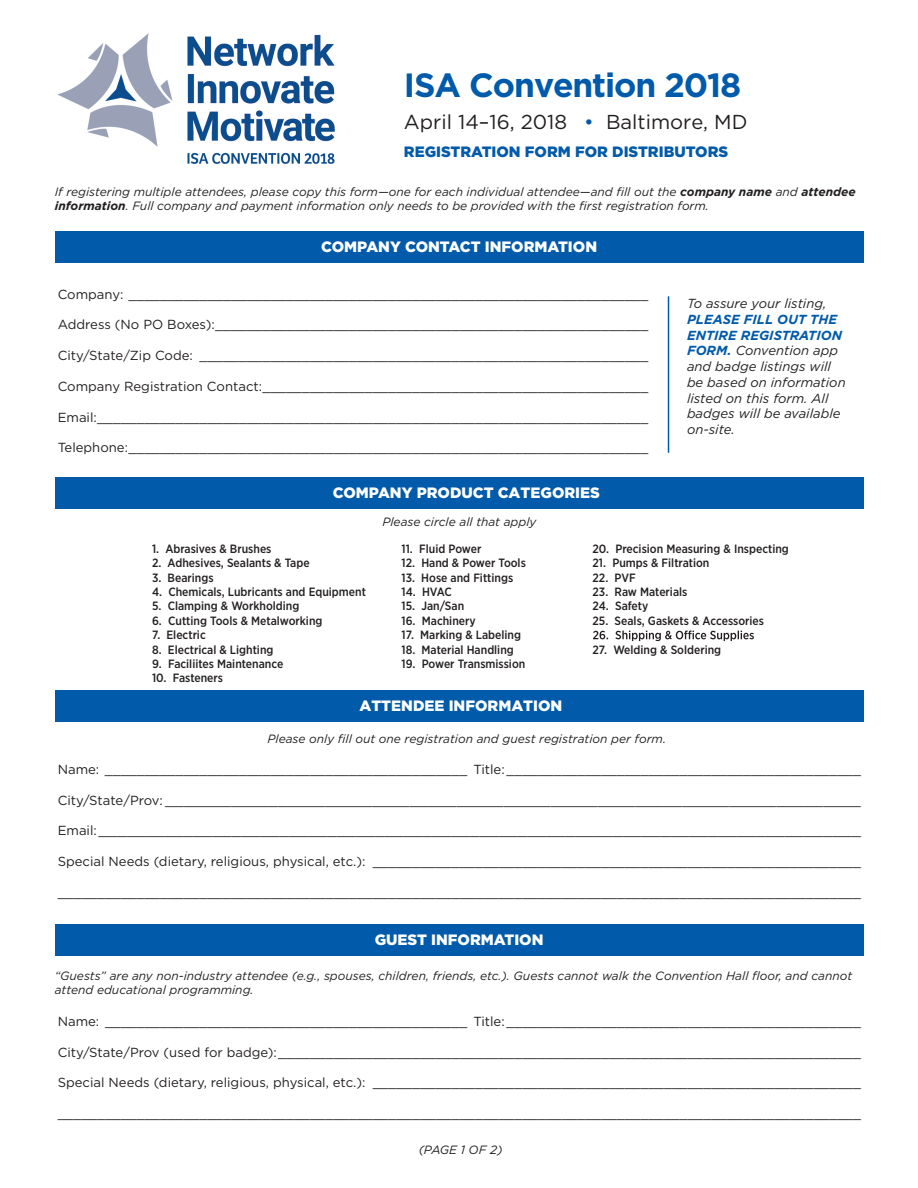
<style>
.page{position:relative;width:918px;height:1188px;background:#fff}
.page>*{position:absolute;margin:0;border:0;box-sizing:border-box;transform-origin:0 0}
.t1{font:700 33.6px "Gotham";letter-spacing:-.035em;color:#015aaa}
.t2{font:20.1px "Gotham";color:#231f20}
.t3{font:900 15px "Gotham";color:#fff}
.t4{font:900 15px "Gotham";color:#015aaa}
.t5{font:13.2px "Gotham";color:#231f20}
.t6{font:italic 13.2px/15.8px "Gotham";color:#231f20}
.t7{font:500 12px "Gotham Narrow";color:#231f20}
.t8{font:italic 12px/14.4px "Gotham";color:#231f20}
.s1{color:#015aaa}
.s2{font-weight:700}
.s3{font-weight:700;color:#015aaa}
</style>
<div class="page">
<div style="left:55px;top:231px;width:808px;height:32px;background:#015aaa"></div>
<div style="left:55px;top:924px;width:808px;height:32px;background:#015aaa"></div>
<div style="left:55px;top:690px;width:808px;height:32px;background:#015aaa"></div>
<div style="left:55px;top:477px;width:808px;height:32px;background:#015aaa"></div>
<hr style="left:668px;top:296px;width:1px;height:157px;background:#015aaa">
<img style="left:58px;top:34px;width:276px;height:129px">
<svg style="left:593px;top:631px;width:161px;height:10px"></svg>
<h1 class="t1" style="left:404px;top:63px;width:339px">ISA Convention 2018</h1>
<h2 class="t2" style="left:404px;top:109px;width:345px">April 14–16, 2018 <span class="s1">•</span> Baltimore, MD</h2>
<p class="t4" style="left:404px;top:141px;width:326px">REGISTRATION FORM FOR DISTRIBUTORS</p>
<p class="t8" style="left:55px;top:184px;width:803px">If registering multiple attendees, please copy this form—one for each individual attendee—and fill out the <span class="s2">company name</span> and <span class="s2">attendee information</span>. Full company and payment information only needs to be provided with the first registration form.</p>
<p class="t3" style="left:321px;top:237px;width:277px">COMPANY CONTACT INFORMATION</p>
<p class="t5" style="left:58px;top:286px;width:592px">Company: __________________________________________________________________</p>
<p class="t5" style="left:58px;top:316px;width:592px">Address (No PO Boxes):_______________________________________________________</p>
<p class="t5" style="left:58px;top:347px;width:592px">City/State/Zip Code: _________________________________________________________</p>
<p class="t5" style="left:58px;top:378px;width:592px">Company Registration Contact:_________________________________________________</p>
<p class="t5" style="left:58px;top:409px;width:592px">Email:______________________________________________________________________</p>
<p class="t5" style="left:58px;top:439px;width:592px">Telephone:__________________________________________________________________</p>
<p class="t3" style="left:333px;top:483px;width:269px">COMPANY PRODUCT CATEGORIES</p>
<p class="t8" style="left:382px;top:514px;width:156px">Please circle all that apply</p>
<p class="t6" style="left:687px;top:295px;width:141px">To assure your listing,</p>
<p class="t6" style="left:687px;top:311px;width:160px"><span class="s3">PLEASE FILL OUT THE<br>ENTIRE REGISTRATION<br>FORM.</span> Convention app and badge listings will be based on information listed on this form. All badges will be available on-site.</p>
<p class="t7" style="left:152px;top:541px;width:121px">1. Abrasives &amp; Brushes</p>
<p class="t7" style="left:152px;top:555px;width:159px">2. Adhesives, Sealants &amp; Tape</p>
<p class="t7" style="left:152px;top:570px;width:63px">3. Bearings</p>
<p class="t7" style="left:152px;top:584px;width:215px">4. Chemicals, Lubricants and Equipment</p>
<p class="t7" style="left:152px;top:599px;width:149px">5. Clamping &amp; Workholding</p>
<p class="t7" style="left:152px;top:613px;width:172px">6. Cutting Tools &amp; Metalworking</p>
<p class="t7" style="left:152px;top:627px;width:55px">7. Electric</p>
<p class="t7" style="left:152px;top:642px;width:123px">8. Electrical &amp; Lighting</p>
<p class="t7" style="left:152px;top:656px;width:133px">9. Faciliites Maintenance</p>
<p class="t7" style="left:152px;top:671px;width:73px">10. Fasteners</p>
<p class="t7" style="left:402px;top:541px;width:81px">11. Fluid Power</p>
<p class="t7" style="left:402px;top:555px;width:126px">12. Hand &amp; Power Tools</p>
<p class="t7" style="left:402px;top:570px;width:113px">13. Hose and Fittings</p>
<p class="t7" style="left:402px;top:584px;width:52px">14. HVAC</p>
<p class="t7" style="left:402px;top:599px;width:64px">15. Jan/San</p>
<p class="t7" style="left:402px;top:613px;width:76px">16. Machinery</p>
<p class="t7" style="left:402px;top:627px;width:121px">17. Marking &amp; Labeling</p>
<p class="t7" style="left:402px;top:642px;width:114px">18. Material Handling</p>
<p class="t7" style="left:402px;top:656px;width:125px">19. Power Transmission</p>
<p class="t3" style="left:359px;top:696px;width:204px">ATTENDEE INFORMATION</p>
<p class="t7" style="left:593px;top:541px;width:198px">20. Precision Measuring &amp; Inspecting</p>
<p class="t7" style="left:593px;top:555px;width:118px">21. Pumps &amp; Filtration</p>
<p class="t7" style="left:593px;top:570px;width:45px">22. PVF</p>
<p class="t7" style="left:593px;top:584px;width:96px">23. Raw Materials</p>
<p class="t7" style="left:593px;top:599px;width:57px">24. Safety</p>
<p class="t7" style="left:593px;top:613px;width:173px">25. Seals, Gaskets &amp; Accessories</p>
<p class="t7" style="left:593px;top:642px;width:130px">27. Welding &amp; Soldering</p>
<p class="t8" style="left:268px;top:732px;width:400px">Please only fill out one registration and guest registration per form.</p>
<p class="t5" style="left:58px;top:761px;width:805px">Name: ______________________________________________ Title:_____________________________________________</p>
<p class="t5" style="left:58px;top:792px;width:805px">City/State/Prov: __________________________________________________________________________</p>
<p class="t5" style="left:58px;top:822px;width:805px">Email:________________________________________________________________________________</p>
<p class="t5" style="left:58px;top:853px;width:805px">Special Needs (dietary, religious, physical, etc.): ______________________________________________________________</p>
<p class="t5" style="left:58px;top:884px;width:805px">______________________________________________________________________________________________________</p>
<p class="t3" style="left:375px;top:929px;width:170px">GUEST INFORMATION</p>
<p class="t8" style="left:55px;top:968px;width:799px">“Guests” are any non-industry attendee (e.g., spouses, children, friends, etc.). Guests cannot walk the Convention Hall floor, and cannot attend educational programming.</p>
<p class="t5" style="left:58px;top:1013px;width:805px">Name: ______________________________________________ Title:_____________________________________________</p>
<p class="t5" style="left:58px;top:1044px;width:805px">City/State/Prov (used for badge):__________________________________________________________________________</p>
<p class="t5" style="left:58px;top:1074px;width:805px">Special Needs (dietary, religious, physical, etc.): ______________________________________________________________</p>
<p class="t5" style="left:58px;top:1105px;width:805px">______________________________________________________________________________________________________</p>
<p class="t8" style="left:419px;top:1142px;width:85px">(PAGE 1 OF 2)</p>
</div>
